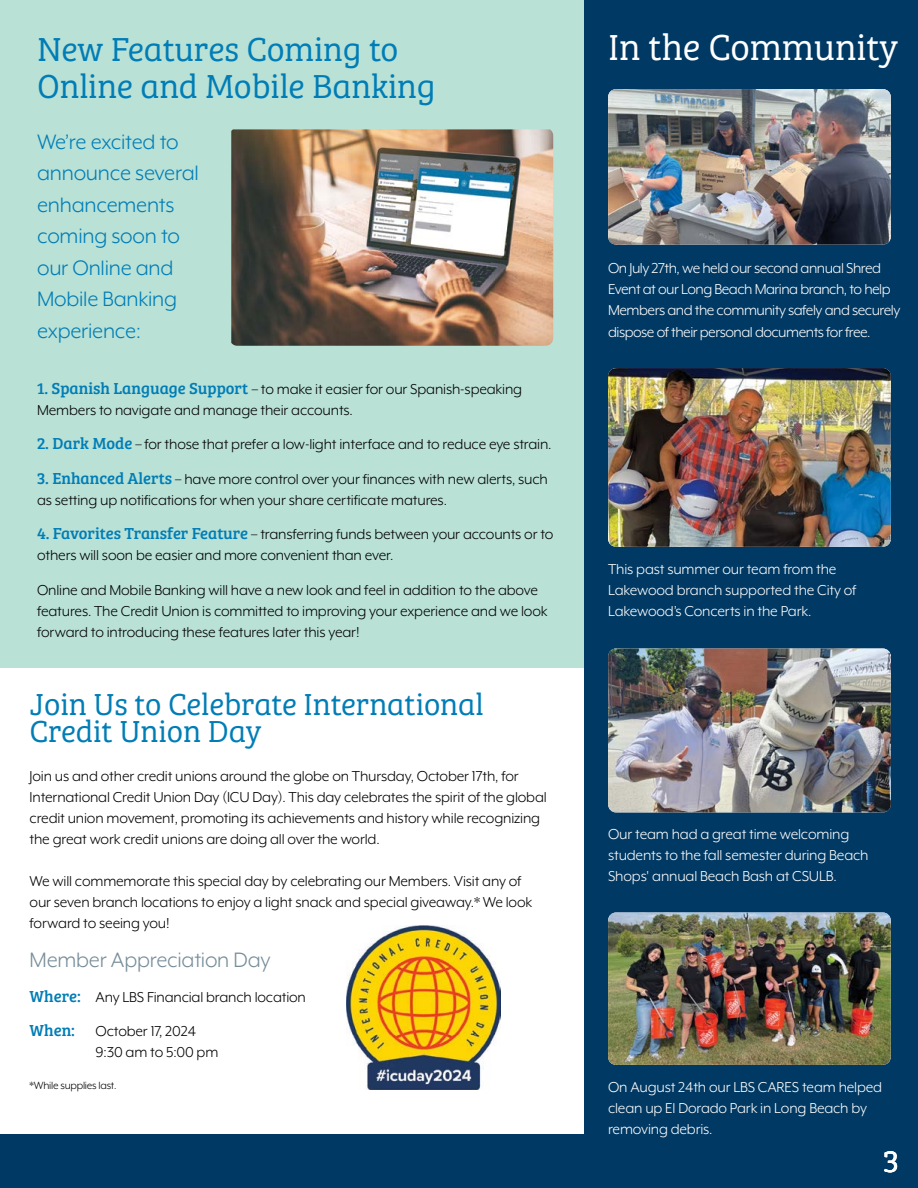
<style>
.page{position:relative;width:918px;height:1188px;background:#fff}
.page>*{position:absolute;margin:0;border:0;box-sizing:border-box;transform-origin:0 0}
.t1{font:37.5px "Bree Serif Lt";letter-spacing:-.005em;color:#fff}
.t2{font:34.5px/37.5px "Bree Serif Lt";letter-spacing:-.005em;color:#007db6}
.t3{font:31.5px/27px "Bree Serif Lt";letter-spacing:-.005em;color:#007db6}
.t4{font:31.5px "Bree Serif Lt";color:#fff}
.t5{font:24px/31.5px "Mr Eaves XL Mod OT";letter-spacing:-.01em;color:#007db6}
.t6{font:24px "Mr Eaves XL Mod OT";letter-spacing:-.01em;color:#768d99}
.t7{font:16.5px/21px "Mr Eaves XL Mod OT";letter-spacing:-.01em;color:#000}
.t8{font:16.5px/21px "Mr Eaves XL Mod OT";letter-spacing:-.01em;color:#fff}
.t9{font:16.5px/21px "Mr Eaves XL Mod OT";letter-spacing:-.03em;color:#fff}
.t10{font:16.5px "Bree Serif";color:#007db6}
.t11{font:12px "Mr Eaves XL Mod OT";letter-spacing:-.02em;color:#000}
.s1{font-family:"Bree Serif";color:#007db6}
</style>
<div class="page">
<div style="left:0;top:0;width:584px;height:667px;background:#b9e1d6"></div>
<img style="left:231px;top:129px;width:322px;height:217px">
<img style="left:346px;top:926px;width:155px;height:163px">
<div style="left:584px;top:0;width:334px;height:1146px;background:#003963"></div>
<div style="left:0;top:1134px;width:918px;height:54px;background:#003963"></div>
<img style="left:608px;top:89px;width:283px;height:156px">
<img style="left:608px;top:368px;width:283px;height:179px">
<img style="left:608px;top:649px;width:283px;height:163px">
<img style="left:608px;top:913px;width:283px;height:152px">
<h2 class="t2" style="left:37px;top:28px;width:400px">New Features Coming to<br>Online and Mobile Banking</h2>
<p class="t5" style="left:37px;top:126px;width:163px">We’re excited to announce several enhancements coming soon to our Online and<br>Mobile Banking experience:</p>
<p class="t7" style="left:37px;top:378px;width:487px"><span class="s1">1. Spanish Language Support</span> – to make it easier for our Spanish-speaking<br>Members to navigate and manage their accounts.</p>
<p class="t7" style="left:37px;top:434px;width:516px"><span class="s1">2. Dark Mode</span> – for those that prefer a low-light interface and to reduce eye strain.</p>
<p class="t7" style="left:37px;top:468px;width:512px"><span class="s1">3. Enhanced Alerts</span> – have more control over your finances with new alerts, such as setting up notifications for when your share certificate matures.</p>
<p class="t7" style="left:37px;top:524px;width:518px"><span class="s1">4. Favorites Transfer Feature</span> – transferring funds between your accounts or to others will soon be easier and more convenient than ever.</p>
<p class="t7" style="left:37px;top:579px;width:512px">Online and Mobile Banking will have a new look and feel in addition to the above features. The Credit Union is committed to improving your experience and we look forward to introducing these features later this year!</p>
<h2 class="t3" style="left:30px;top:689px;width:456px">Join Us to Celebrate International<br>Credit Union Day</h2>
<p class="t7" style="left:30px;top:766px;width:519px">Join us and other credit unions around the globe on Thursday, October 17th, for International Credit Union Day (ICU Day). This day celebrates the spirit of the global credit union movement, promoting its achievements and history while recognizing the great work credit unions are doing all over the world.</p>
<p class="t7" style="left:30px;top:871px;width:504px">We will commemorate this special day by celebrating our Members. Visit any of our seven branch locations to enjoy a light snack and special giveaway.* We look forward to seeing you!</p>
<p class="t6" style="left:30px;top:948px;width:242px">Member Appreciation Day</p>
<p class="t10" style="left:30px;top:984px;width:53px">Where:</p>
<p class="t7" style="left:96px;top:986px;width:212px">Any LBS Financial branch location</p>
<p class="t10" style="left:30px;top:1018px;width:47px">When:</p>
<p class="t7" style="left:96px;top:1021px;width:124px">October 17, 2024<br>9:30 am to 5:00 pm</p>
<p class="t11" style="left:30px;top:1079px;width:88px">*While supplies last.</p>
<h3 class="t1" style="left:608px;top:20px;width:292px">In the Community</h3>
<p class="t9" style="left:608px;top:258px;width:294px">On July 27th, we held our second annual Shred Event at our Long Beach Marina branch, to help Members and the community safely and securely dispose of their personal documents for free.</p>
<p class="t8" style="left:608px;top:558px;width:250px">This past summer our team from the<br>Lakewood branch supported the City of<br>Lakewood’s Concerts in the Park.</p>
<p class="t8" style="left:608px;top:824px;width:262px">Our team had a great time welcoming students to the fall semester during Beach<br>Shops' annual Beach Bash at CSULB.</p>
<p class="t8" style="left:608px;top:1076px;width:276px">On August 24th our LBS CARES team helped clean up El Dorado Park in Long Beach by removing debris.</p>
<h3 class="t4" style="left:883px;top:1139px;width:17px">3</h3>
</div>
